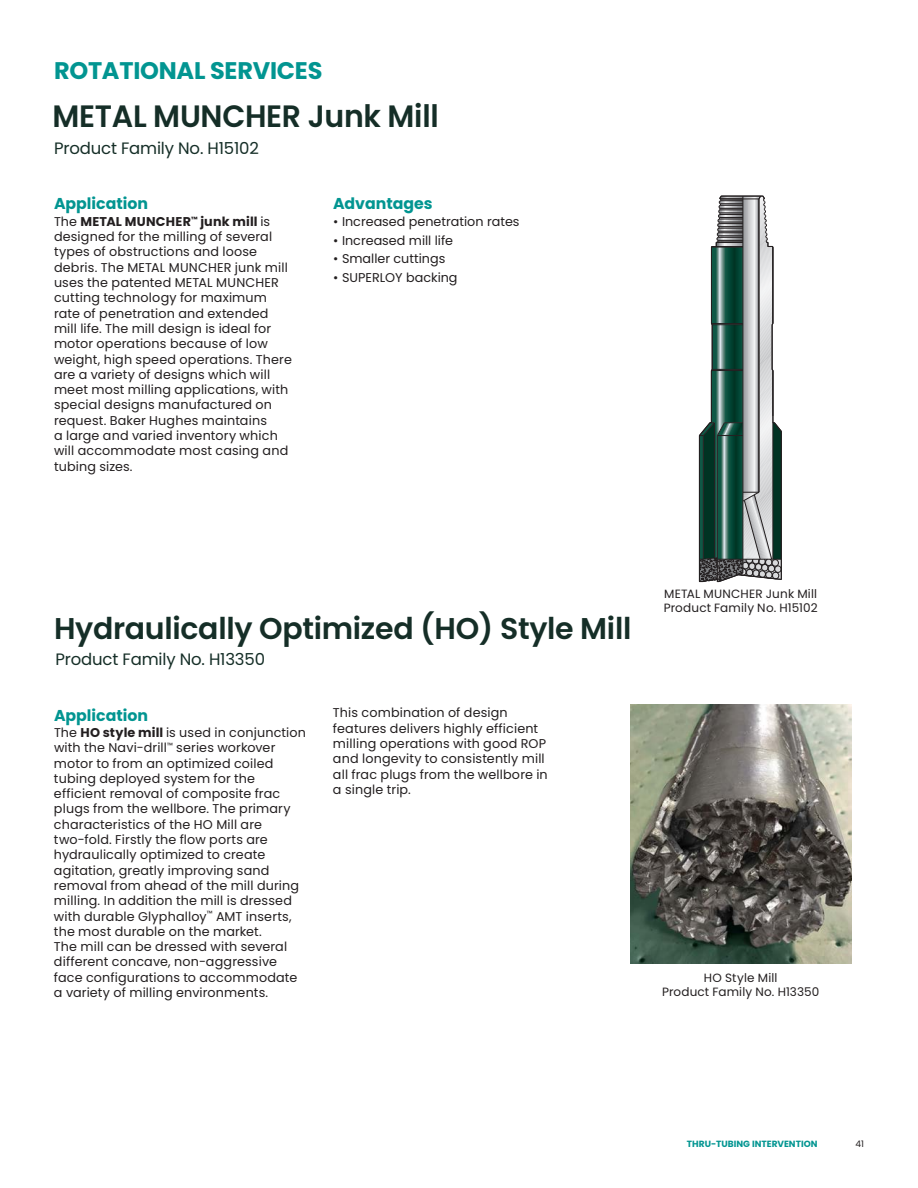
<style>
.page{position:relative;width:918px;height:1188px;background:#fff}
.page>*{position:absolute;margin:0;border:0;box-sizing:border-box;transform-origin:0 0}
.t1{font:600 30.9px "Poppins";letter-spacing:-.01em;color:#152e27}
.t2{font:600 30px "Poppins";letter-spacing:-.01em;color:#152e27}
.t3{font:700 24px "Poppins";letter-spacing:-.01em;color:#029591}
.t4{font:16.5px "Poppins";letter-spacing:-.01em;color:#152e27}
._10_5pt-body_subhead{font:700 15.75px "Poppins";color:#029591}
._8_5pt-body_text-OFS{font:12.75px/15.3px "Poppins";letter-spacing:.01em;color:#231f20}
._8pt-tool_caption-OF{font:12px "Poppins";letter-spacing:.015em;color:#231f20}
.t5{font:700 9px "Poppins";color:#029591}
.t6{font:9px "Poppins";color:#231f20}
.s1{font-weight:700}
</style>
<div class="page">
<img style="left:630px;top:704px;width:221px;height:260px">
<svg style="left:699px;top:196px;width:83px;height:386px"></svg>
<p class="t3" style="left:54px;top:57px;width:270px">ROTATIONAL SERVICES</p>
<p class="t1" style="left:52px;top:98px;width:388px">METAL MUNCHER Junk Mill</p>
<p class="t4" style="left:54px;top:138px;width:206px">Product Family No. H15102</p>
<p class="_10_5pt-body_subhead" style="left:54px;top:195px;width:96px">Application</p>
<p class="_8_5pt-body_text-OFS" style="left:54px;top:214px;width:239px">The <span class="s1">METAL MUNCHER</span><sup>™</sup> <span class="s1">junk mill</span> is designed for the milling of several types of obstructions and loose debris. The METAL MUNCHER junk mill uses the patented METAL MUNCHER cutting technology for maximum rate of penetration and extended mill life. The mill design is ideal for motor operations because of low weight, high speed operations. There are a variety of designs which will meet most milling applications, with special designs manufactured on request. Baker Hughes maintains<br>a large and varied inventory which will accommodate most casing and tubing sizes.</p>
<p class="_10_5pt-body_subhead" style="left:333px;top:195px;width:101px">Advantages</p>
<p class="_8_5pt-body_text-OFS" style="left:333px;top:214px;width:188px">• Increased penetration rates</p>
<p class="_8_5pt-body_text-OFS" style="left:333px;top:233px;width:122px">• Increased mill life</p>
<p class="_8_5pt-body_text-OFS" style="left:333px;top:251px;width:114px">• Smaller cuttings</p>
<p class="_8_5pt-body_text-OFS" style="left:333px;top:270px;width:126px">• SUPERLOY backing</p>
<p class="t2" style="left:54px;top:611px;width:579px">Hydraulically Optimized (HO) Style Mill</p>
<p class="t4" style="left:56px;top:650px;width:211px">Product Family No. H13350</p>
<p class="_10_5pt-body_subhead" style="left:54px;top:706px;width:96px">Application</p>
<p class="_8_5pt-body_text-OFS" style="left:54px;top:725px;width:254px">The <span class="s1">HO style mill</span> is used in conjunction with the Navi-drill<sup>™</sup> series workover motor to from an optimized coiled tubing deployed system for the efficient removal of composite frac plugs from the wellbore. The primary characteristics of the HO Mill are two-fold. Firstly the flow ports are hydraulically optimized to create agitation, greatly improving sand removal from ahead of the mill during milling. In addition the mill is dressed with durable Glyphalloy<sup>™</sup> AMT inserts, the most durable on the market.<br>The mill can be dressed with several different concave, non-aggressive face configurations to accommodate a variety of milling environments.</p>
<p class="_8_5pt-body_text-OFS" style="left:333px;top:705px;width:216px">This combination of design features delivers highly efficient milling operations with good ROP and longevity to consistently mill all frac plugs from the wellbore in a single trip.</p>
<p class="_8pt-tool_caption-OF" style="left:664px;top:587px;width:154px">METAL MUNCHER Junk Mill</p>
<p class="_8pt-tool_caption-OF" style="left:664px;top:601px;width:155px">Product Family No. H15102</p>
<p class="_8pt-tool_caption-OF" style="left:704px;top:971px;width:75px">HO Style Mill</p>
<p class="_8pt-tool_caption-OF" style="left:662px;top:985px;width:159px">Product Family No. H13350</p>
<p class="t5" style="left:687px;top:1139px;width:132px">THRU-TUBING INTERVENTION</p>
<p class="t6" style="left:855px;top:1139px;width:10px">41</p>
</div>
